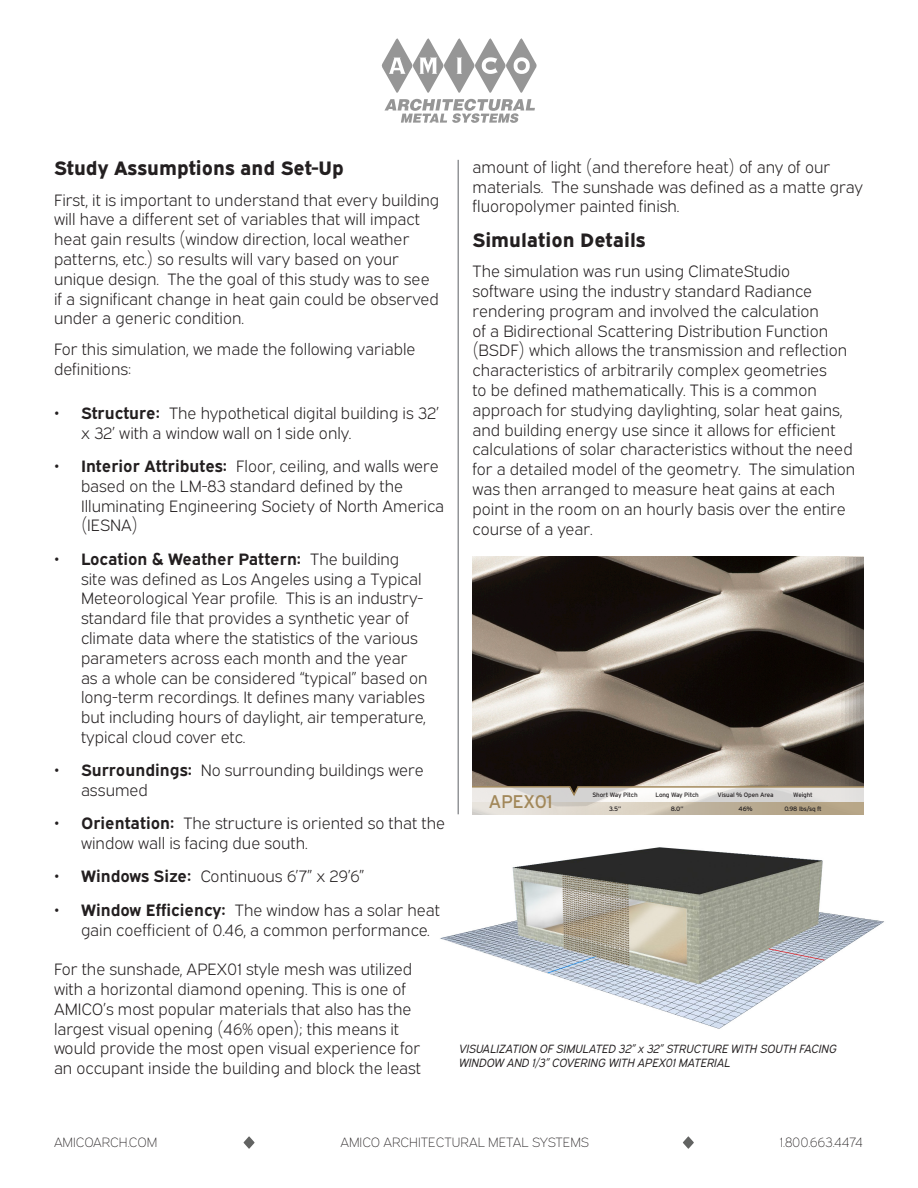
<style>
.page{position:relative;width:918px;height:1188px;background:#fff}
.page>*{position:absolute;margin:0;border:0;box-sizing:border-box;transform-origin:0 0}
.t1{font:19.5px "Expressway Xb";color:#231f20}
.t2{font:18.3px "Interstate";letter-spacing:-.03em;color:#a2885a}
.t3{font:16.5px/19.8px "Expressway Lt";color:#231f20}
.t4{font:13.5px "Expressway Xl";color:#231f20}
.t5{font:italic 12px/14.4px "Expressway Bk";color:#231f20}
.t6{font:6.3px "Interstate";letter-spacing:-.02em;color:#231f20}
.s1{font-family:"Expressway Rg";font-weight:700}
</style>
<div class="page">
<img style="left:440px;top:847px;width:444px;height:182px">
<svg style="left:384px;top:99px;width:151px;height:24px"></svg>
<svg style="left:382px;top:38px;width:155px;height:55px"></svg>
<svg style="left:244px;top:1136px;width:11px;height:13px"></svg>
<svg style="left:683px;top:1136px;width:11px;height:13px"></svg>
<img style="left:472px;top:557px;width:392px;height:228px">
<svg style="left:472px;top:785px;width:392px;height:29px;background:#d2cbc0"></svg>
<hr style="left:458px;top:160px;width:1px;height:654px;background:#939598">
<p class="t1" style="left:54px;top:153px;width:292px">Study Assumptions and Set-Up</p>
<p class="t3" style="left:54px;top:188px;width:387px">First, it is important to understand that every building will have a different set of variables that will impact heat gain results (window direction, local weather patterns, etc.) so results will vary based on your unique design. The the goal of this study was to see if a significant change in heat gain could be observed under a generic condition.</p>
<p class="t3" style="left:54px;top:338px;width:363px">For this simulation, we made the following variable definitions:</p>
<p class="t3" style="left:81px;top:402px;width:359px;text-indent:-27px"><span class="s1">• Structure:</span> The hypothetical digital building is 32’ x 32’ with a window wall on 1 side only.</p>
<p class="t3" style="left:81px;top:455px;width:365px;text-indent:-27px"><span class="s1">• Interior Attributes:</span> Floor, ceiling, and walls were based on the LM-83 standard defined by the Illuminating Engineering Society of North America (IESNA)</p>
<p class="t3" style="left:81px;top:547px;width:348px;text-indent:-27px"><span class="s1">• Location &amp; Weather Pattern:</span> The building site was defined as Los Angeles using a Typical Meteorological Year profile. This is an industry&shy;standard file that provides a synthetic year of climate data where the statistics of the various parameters across each month and the year as a whole can be considered “typical” based on long-term recordings. It defines many variables but including hours of daylight, air temperature, typical cloud cover etc.</p>
<p class="t3" style="left:81px;top:759px;width:344px;text-indent:-27px"><span class="s1">• Surroundings:</span> No surrounding buildings were assumed</p>
<p class="t3" style="left:81px;top:812px;width:366px;text-indent:-27px"><span class="s1">• Orientation:</span> The structure is oriented so that the window wall is facing due south.</p>
<p class="t3" style="left:54px;top:865px;width:312px"><span class="s1">• Windows Size:</span> Continuous 6’7” x 29’6”</p>
<p class="t3" style="left:81px;top:898px;width:360px;text-indent:-27px"><span class="s1">• Window Efficiency:</span> The window has a solar heat gain coefficient of 0.46, a common performance.</p>
<p class="t3" style="left:54px;top:958px;width:369px">For the sunshade, APEX01 style mesh was utilized with a horizontal diamond opening. This is one of AMICO’s most popular materials that also has the largest visual opening (46% open); this means it would provide the most open visual experience for an occupant inside the building and block the least</p>
<p class="t3" style="left:472px;top:155px;width:392px">amount of light (and therefore heat) of any of our materials. The sunshade was defined as a matte gray fluoropolymer painted finish.</p>
<p class="t1" style="left:472px;top:224px;width:175px">Simulation Details</p>
<p class="t3" style="left:472px;top:260px;width:384px">The simulation was run using ClimateStudio software using the industry standard Radiance rendering program and involved the calculation<br>of a Bidirectional Scattering Distribution Function (BSDF) which allows the transmission and reflection characteristics of arbitrarily complex geometries<br>to be defined mathematically. This is a common approach for studying daylighting, solar heat gains, and building energy use since it allows for efficient calculations of solar characteristics without the need for a detailed model of the geometry. The simulation was then arranged to measure heat gains at each point in the room on an hourly basis over the entire course of a year.</p>
<p class="t2" style="left:489px;top:792px;width:65px">APEX01</p>
<p class="t6" style="left:592px;top:791px;width:47px">Short Way Pitch</p>
<p class="t6" style="left:655px;top:791px;width:45px">Long Way Pitch</p>
<p class="t6" style="left:718px;top:791px;width:58px">Visual % Open Area</p>
<p class="t6" style="left:793px;top:791px;width:21px">Weight</p>
<p class="t6" style="left:609px;top:805px;width:14px">3.5”</p>
<p class="t6" style="left:671px;top:805px;width:14px">8.0”</p>
<p class="t6" style="left:739px;top:805px;width:16px">46%</p>
<p class="t6" style="left:784px;top:805px;width:39px">0.98 lbs/sq ft</p>
<p class="t5" style="left:459px;top:1040px;width:379px">VISUALIZATION OF SIMULATED 32” x 32” STRUCTURE WITH SOUTH FACING<br>WINDOW AND 1/3” COVERING WITH APEX01 MATERIAL</p>
<p class="t4" style="left:54px;top:1132px;width:105px">AMICOARCH.COM</p>
<p class="t4" style="left:340px;top:1132px;width:250px">AMICO ARCHITECTURAL METAL SYSTEMS</p>
<p class="t4" style="left:780px;top:1132px;width:85px">1.800.663.4474</p>
</div>
